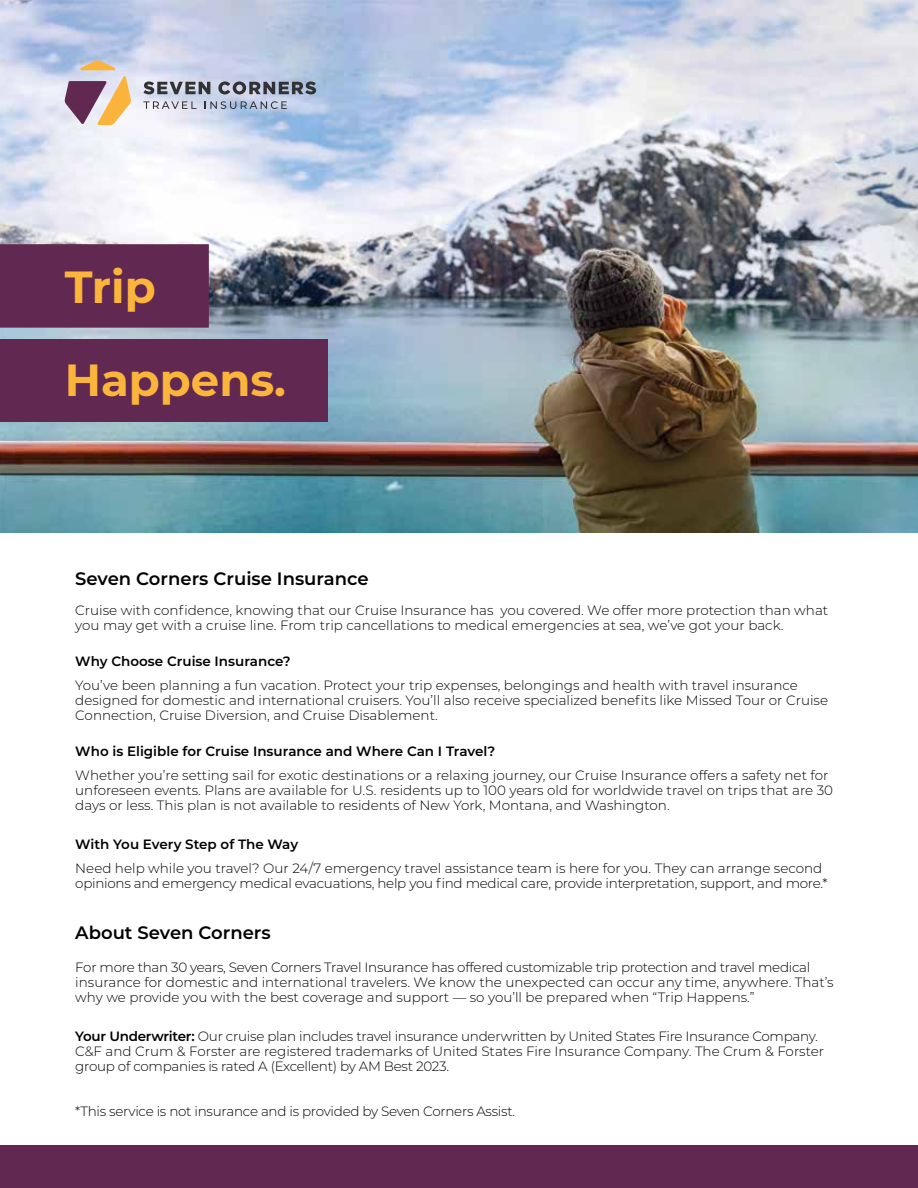
<style>
.page{position:relative;width:918px;height:1188px;background:#fff}
.page>*{position:absolute;margin:0;border:0;box-sizing:border-box;transform-origin:0 0}
.t1{font:700 45px "Montserrat";color:#fcb53b}
.t2{font:600 18px "Montserrat";color:#000}
.t3{font:300 13.5px/15px "Montserrat";color:#000}
.t4{font:300 13.5px/15px "Montserrat";letter-spacing:-.02em;color:#000}
.t5{font:600 13.5px "Montserrat";color:#000}
.s1{font-weight:600}
</style>
<div class="page">
<img style="left:0;top:0;width:918px;height:533px">
<svg style="left:80px;top:60px;width:36px;height:10px"></svg>
<svg style="left:64px;top:76px;width:67px;height:49px"></svg>
<svg style="left:143px;top:101px;width:54px;height:8px"></svg>
<svg style="left:205px;top:101px;width:82px;height:8px"></svg>
<svg style="left:143px;top:82px;width:67px;height:12px"></svg>
<svg style="left:218px;top:81px;width:98px;height:13px"></svg>
<div style="left:0;top:244px;width:209px;height:84px;background:#612852"></div>
<div style="left:0;top:339px;width:328px;height:83px;background:#612852"></div>
<div style="left:0;top:1146px;width:918px;height:42px;background:#612852"></div>
<h1 class="t1" style="left:65px;top:255px;width:93px">Trip</h1>
<h1 class="t1" style="left:65px;top:348px;width:223px">Happens.</h1>
<h2 class="t2" style="left:75px;top:566px;width:295px">Seven Corners Cruise Insurance</h2>
<p class="t3" style="left:75px;top:602px;width:754px">Cruise with confidence, knowing that our Cruise Insurance has you covered. We offer more protection than what you may get with a cruise line. From trip cancellations to medical emergencies at sea, we’ve got your back.</p>
<p class="t5" style="left:75px;top:651px;width:217px">Why Choose Cruise Insurance?</p>
<p class="t3" style="left:75px;top:677px;width:754px">You’ve been planning a fun vacation. Protect your trip expenses, belongings and health with travel insurance designed for domestic and international cruisers. You’ll also receive specialized benefits like Missed Tour or Cruise<br>Connection, Cruise Diversion, and Cruise Disablement.</p>
<p class="t5" style="left:75px;top:741px;width:422px">Who is Eligible for Cruise Insurance and Where Can I Travel?</p>
<p class="t3" style="left:75px;top:767px;width:759px">Whether you’re setting sail for exotic destinations or a relaxing journey, our Cruise Insurance offers a safety net for unforeseen events. Plans are available for U.S. residents up to 100 years old for worldwide travel on trips that are 30 days or less. This plan is not available to residents of New York, Montana, and Washington.</p>
<p class="t5" style="left:75px;top:834px;width:224px">With You Every Step of The Way</p>
<p class="t4" style="left:75px;top:860px;width:754px">Need help while you travel? Our 24/7 emergency travel assistance team is here for you. They can arrange second opinions and emergency medical evacuations, help you find medical care, provide interpretation, support, and more.*</p>
<h2 class="t2" style="left:75px;top:920px;width:197px">About Seven Corners</h2>
<p class="t3" style="left:75px;top:959px;width:760px">For more than 30 years, Seven Corners Travel Insurance has offered customizable trip protection and travel medical insurance for domestic and international travelers. We know the unexpected can occur any time, anywhere. That’s why we provide you with the best coverage and support — so you’ll be prepared when “Trip Happens.”</p>
<p class="t4" style="left:75px;top:1028px;width:750px"><span class="s1">Your Underwriter:</span> Our cruise plan includes travel insurance underwritten by United States Fire Insurance Company.<br>C&amp;F and Crum &amp; Forster are registered trademarks of United States Fire Insurance Company. The Crum &amp; Forster group of companies is rated A (Excellent) by AM Best 2023.</p>
<p class="t4" style="left:75px;top:1103px;width:442px">*This service is not insurance and is provided by Seven Corners Assist.</p>
</div>
